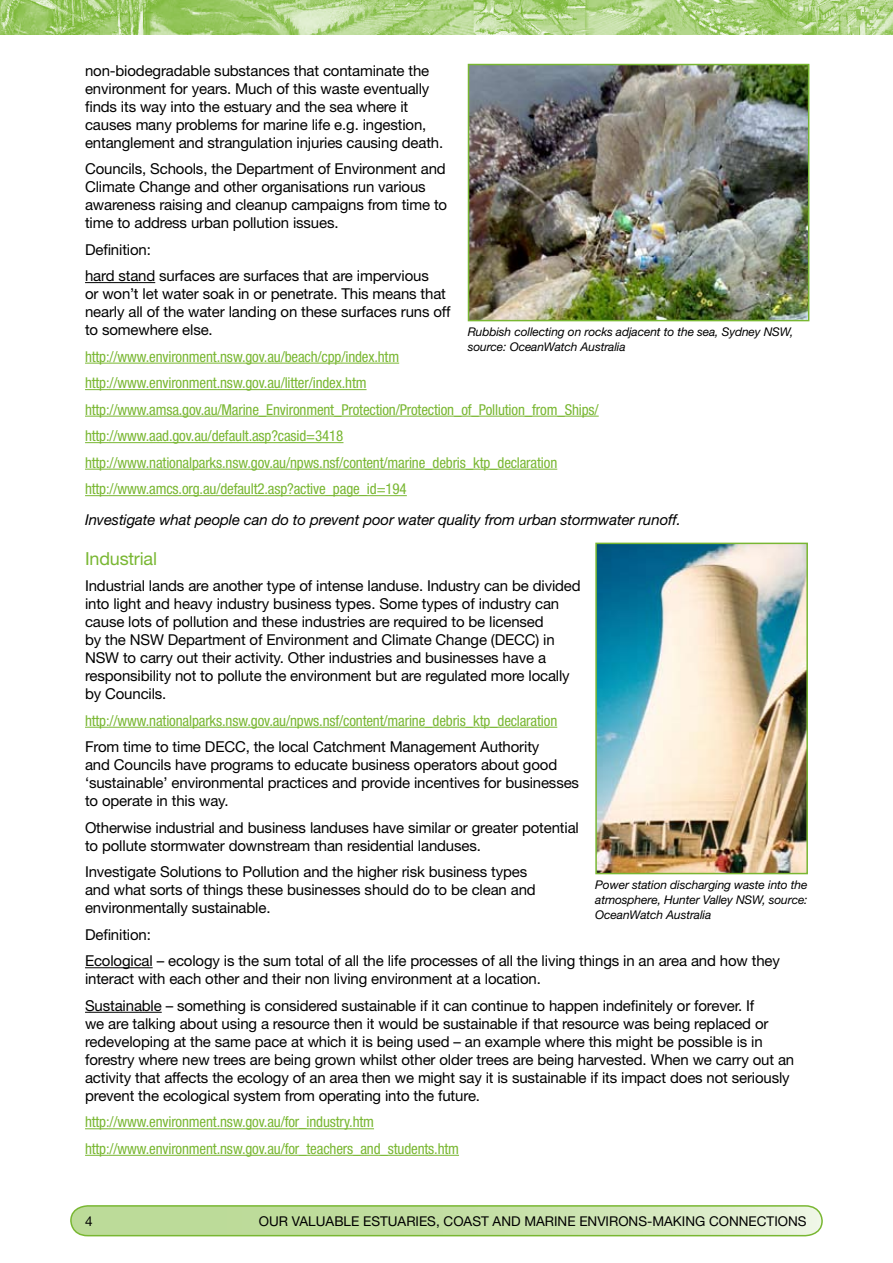
<style>
.page{position:relative;width:893px;height:1263px;background:#fff}
.page>*{position:absolute;margin:0;border:0;box-sizing:border-box;transform-origin:0 0}
.t1{font:18px "Helvetica Neue";letter-spacing:-.01em;color:#79b732}
.t2{font:15px/18px "Helvetica Neue";letter-spacing:-.01em;color:#000}
.t3{font:condensed 15px/26.5px "Helvetica Neue";letter-spacing:-.01em;color:#79b732}
.t4{font:italic 15px "Helvetica Neue";letter-spacing:-.01em;color:#000}
.t5{font:13.5px "Helvetica Neue";color:#000}
.t6{font:italic 12px/15px "Helvetica Neue";letter-spacing:-.01em;color:#000}
</style>
<div class="page">
<svg style="left:70px;top:1205px;width:753px;height:32px;background:#c3dea3"></svg>
<img style="left:0;top:0;width:893px;height:34px">
<hr style="left:85px;top:282px;width:70px;height:1px;background:#000">
<hr style="left:85px;top:363px;width:314px;height:1px;background:#79b732">
<hr style="left:85px;top:389px;width:282px;height:1px;background:#79b732">
<hr style="left:85px;top:416px;width:514px;height:1px;background:#79b732">
<hr style="left:85px;top:442px;width:258px;height:1px;background:#79b732">
<hr style="left:85px;top:469px;width:472px;height:1px;background:#79b732">
<hr style="left:85px;top:495px;width:322px;height:1px;background:#79b732">
<hr style="left:85px;top:727px;width:472px;height:1px;background:#79b732">
<hr style="left:85px;top:967px;width:68px;height:1px;background:#000">
<hr style="left:85px;top:1012px;width:77px;height:1px;background:#000">
<hr style="left:85px;top:1128px;width:289px;height:1px;background:#79b732">
<hr style="left:85px;top:1155px;width:374px;height:1px;background:#79b732">
<img style="left:471px;top:67px;width:335px;height:251px">
<div style="left:468px;top:64px;width:341px;height:257px;border:2px solid #79b732"></div>
<img style="left:598px;top:546px;width:207px;height:325px">
<div style="left:595px;top:543px;width:213px;height:331px;border:2px solid #79b732"></div>
<p class="t2" style="left:85px;top:61px;width:360px">non-biodegradable substances that contaminate the environment for years. Much of this waste eventually finds its way into the estuary and the sea where it causes many problems for marine life e.g. ingestion, entanglement and strangulation injuries causing death.</p>
<p class="t2" style="left:85px;top:160px;width:364px">Councils, Schools, the Department of Environment and Climate Change and other organisations run various awareness raising and cleanup campaigns from time to time to address urban pollution issues.</p>
<p class="t2" style="left:85px;top:236px;width:345px;line-height:26.5px">Definition:<br>hard stand surfaces are surfaces that are impervious</p>
<p class="t2" style="left:85px;top:285px;width:367px">or won’t let water soak in or penetrate. This means that nearly all of the water landing on these surfaces runs off to somewhere else.</p>
<p class="t3" style="left:85px;top:343px;width:515px">http://www.environment.nsw.gov.au/beach/cpp/index.htm http://www.environment.nsw.gov.au/litter/index.htm http://www.amsa.gov.au/Marine_Environment_Protection/Protection_of_Pollution_from_Ships/ http://www.aad.gov.au/default.asp?casid=3418 http://www.nationalparks.nsw.gov.au/npws.nsf/content/marine_debris_ktp_declaration http://www.amcs.org.au/default2.asp?active_page_id=194</p>
<p class="t4" style="left:85px;top:511px;width:597px">Investigate what people can do to prevent poor water quality from urban stormwater runoff.</p>
<p class="t1" style="left:85px;top:547px;width:74px">Industrial</p>
<p class="t2" style="left:85px;top:577px;width:497px">Industrial lands are another type of intense landuse. Industry can be divided into light and heavy industry business types. Some types of industry can cause lots of pollution and these industries are required to be licensed<br>by the NSW Department of Environment and Climate Change (DECC) in NSW to carry out their activity. Other industries and businesses have a responsibility not to pollute the environment but are regulated more locally by Councils.</p>
<p class="t3" style="left:85px;top:707px;width:474px">http://www.nationalparks.nsw.gov.au/npws.nsf/content/marine_debris_ktp_declaration</p>
<p class="t2" style="left:85px;top:738px;width:496px">From time to time DECC, the local Catchment Management Authority<br>and Councils have programs to educate business operators about good ‘sustainable’ environmental practices and provide incentives for businesses to operate in this way.</p>
<p class="t2" style="left:85px;top:818px;width:495px">Otherwise industrial and business landuses have similar or greater potential to pollute stormwater downstream than residential landuses.</p>
<p class="t2" style="left:85px;top:863px;width:452px">Investigate Solutions to Pollution and the higher risk business types and what sorts of things these businesses should do to be clean and environmentally sustainable.</p>
<p class="t2" style="left:85px;top:921px;width:696px;line-height:26.5px">Definition:<br>Ecological – ecology is the sum total of all the life processes of all the living things in an area and how they</p>
<p class="t2" style="left:85px;top:965px;width:671px;line-height:26.5px">interact with each other and their non living environment at a location.<br>Sustainable – something is considered sustainable if it can continue to happen indefinitely or forever. If</p>
<p class="t2" style="left:85px;top:1014px;width:711px">we are talking about using a resource then it would be sustainable if that resource was being replaced or redeveloping at the same pace at which it is being used – an example where this might be possible is in forestry where new trees are being grown whilst other older trees are being harvested. When we carry out an activity that affects the ecology of an area then we might say it is sustainable if its impact does not seriously prevent the ecological system from operating into the future.</p>
<p class="t3" style="left:85px;top:1108px;width:375px">http://www.environment.nsw.gov.au/for_industry.htm http://www.environment.nsw.gov.au/for_teachers_and_students.htm</p>
<p class="t6" style="left:468px;top:324px;width:327px">Rubbish collecting on rocks adjacent to the sea, Sydney NSW, source: OceanWatch Australia</p>
<p class="t6" style="left:595px;top:877px;width:214px;text-align:justify">Power station discharging waste into the atmosphere, Hunter Valley NSW, source:<br>OceanWatch Australia</p>
<p class="t5" style="left:85px;top:1213px;width:9px">4</p>
<p class="t5" style="left:259px;top:1213px;width:549px">OUR VALUABLE ESTUARIES, COAST AND MARINE ENVIRONS-MAKING CONNECTIONS</p>
</div>
